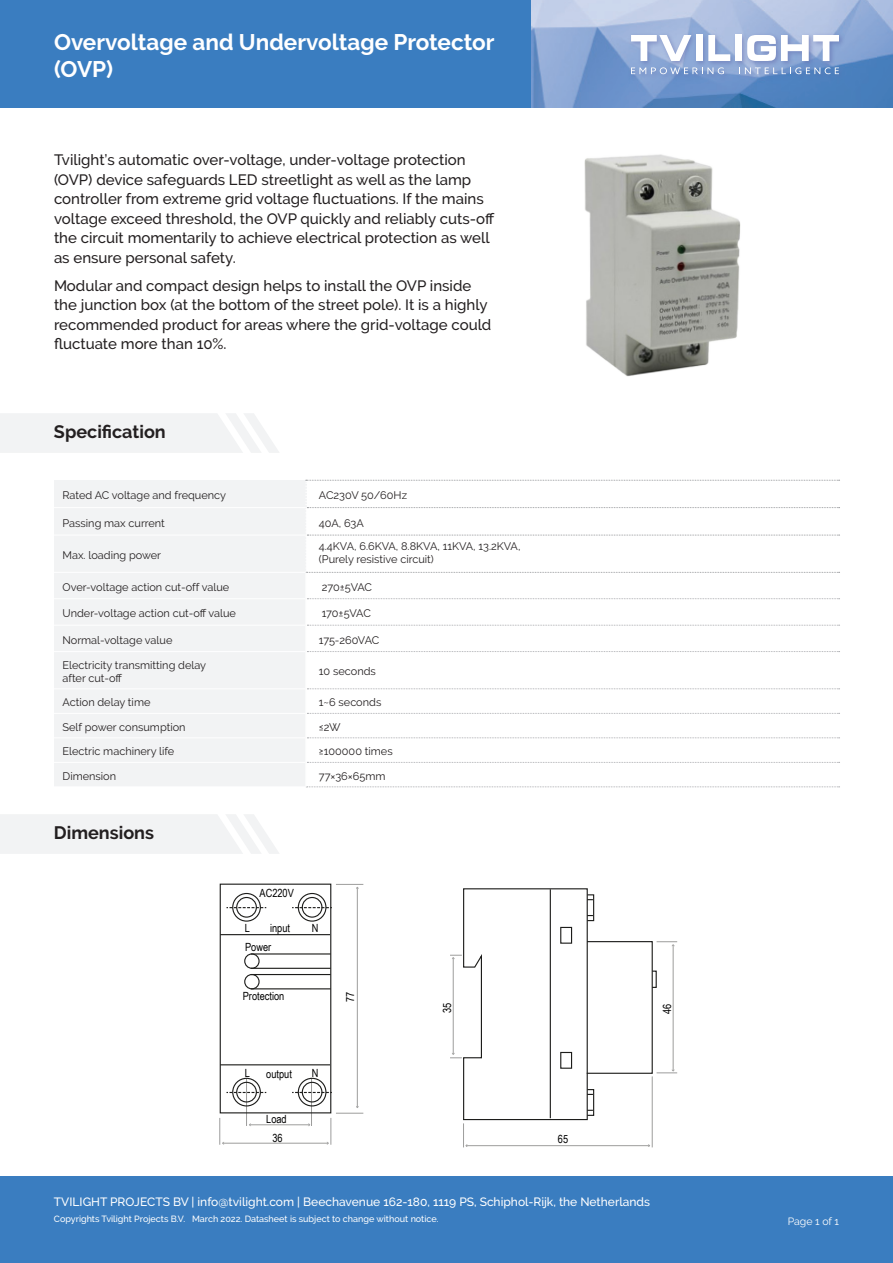
<style>
.page{position:relative;width:893px;height:1263px;background:#fff}
.page>*{position:absolute;margin:0;border:0;box-sizing:border-box;transform-origin:0 0}
.t1{font:700 22.5px "Raleway";color:#fff}
.t2{font:700 18px "Raleway";color:#231f20}
.t3{font:500 15px/19.5px "Raleway";color:#231f20}
.t4{font:500 12px "Raleway";color:#fff}
.t5{font:11.25px/19.4px "Arial Narrow";color:#000}
.t6{font:10.95px "Raleway";color:#231f20}
.t7{font:10.95px "Raleway";letter-spacing:-.02em;color:#231f20}
.t8{font:10.5px "Raleway";letter-spacing:-.005em;color:#fff}
.t9{font:500 9px "Raleway";color:#fff}
</style>
<div class="page">
<img style="left:530px;top:0;width:363px;height:107px">
<div style="left:0;top:1176px;width:893px;height:87px;background:#3a7dc0"></div>
<div style="left:0;top:0;width:530px;height:107px;background:#3a7dc0"></div>
<div style="left:628px;top:32px;width:218px;height:49px;background:#5e67aa;opacity:.5"></div>
<svg style="left:708px;top:35px;width:22px;height:26px"></svg>
<div style="left:735px;top:35px;width:7px;height:26px;background:#fff"></div>
<div style="left:696px;top:35px;width:6px;height:26px;background:#fff"></div>
<svg style="left:631px;top:35px;width:60px;height:26px"></svg>
<svg style="left:747px;top:35px;width:92px;height:26px"></svg>
<svg style="left:631px;top:67px;width:93px;height:7px"></svg>
<svg style="left:739px;top:67px;width:100px;height:7px"></svg>
<svg style="left:0;top:413px;width:279px;height:40px"></svg>
<svg style="left:0;top:814px;width:279px;height:40px"></svg>
<img style="left:584px;top:154px;width:157px;height:223px">
<div style="left:54px;top:480px;width:252px;height:28px;background:#f2f3f4"></div>
<div style="left:54px;top:508px;width:251px;height:278px;background:#f2f3f4"></div>
<hr style="left:54px;top:535px;width:251px;height:1px;background:#fff">
<hr style="left:54px;top:572px;width:252px;height:1px;background:#fff">
<svg style="left:307px;top:625px;width:533px;height:1px"></svg>
<svg style="left:307px;top:651px;width:533px;height:1px"></svg>
<svg style="left:307px;top:688px;width:533px;height:1px"></svg>
<svg style="left:307px;top:713px;width:533px;height:1px"></svg>
<svg style="left:307px;top:737px;width:533px;height:1px"></svg>
<svg style="left:307px;top:762px;width:533px;height:1px"></svg>
<svg style="left:306px;top:786px;width:534px;height:1px"></svg>
<svg style="left:307px;top:598px;width:533px;height:1px"></svg>
<hr style="left:54px;top:507px;width:251px;height:1px;background:#fff">
<svg style="left:305px;top:480px;width:535px;height:93px"></svg>
<hr style="left:54px;top:598px;width:251px;height:1px;background:#fff">
<hr style="left:54px;top:625px;width:251px;height:1px;background:#fff">
<hr style="left:54px;top:651px;width:251px;height:1px;background:#fff">
<hr style="left:54px;top:688px;width:251px;height:1px;background:#fff">
<hr style="left:54px;top:713px;width:251px;height:1px;background:#fff">
<hr style="left:54px;top:737px;width:251px;height:1px;background:#fff">
<hr style="left:54px;top:762px;width:251px;height:1px;background:#fff">
<hr style="left:246px;top:1078px;width:1px;height:48px;background:#9d9d9c">
<hr style="left:311px;top:1078px;width:1px;height:48px;background:#9d9d9c">
<hr style="left:250px;top:1124px;width:59px;height:1px;background:#9d9d9c">
<hr style="left:652px;top:1076px;width:1px;height:71px;background:#9d9d9c">
<div style="left:220px;top:883px;width:111px;height:230px;border:1px solid #1d1d1b"></div>
<hr style="left:220px;top:934px;width:110px;height:1px;background:#1d1d1b">
<hr style="left:220px;top:1064px;width:110px;height:1px;background:#1d1d1b">
<div style="left:236px;top:897px;width:21px;height:21px;border:1px solid #1d1d1b;border-radius:50%"></div>
<svg style="left:226px;top:907px;width:40px;height:1px"></svg>
<div style="left:232px;top:893px;width:29px;height:29px;border:1px solid #1d1d1b;border-radius:50%"></div>
<div style="left:302px;top:897px;width:20px;height:21px;border:1px solid #1d1d1b;border-radius:50%"></div>
<svg style="left:292px;top:907px;width:40px;height:1px"></svg>
<div style="left:298px;top:893px;width:28px;height:29px;border:1px solid #1d1d1b;border-radius:50%"></div>
<div style="left:236px;top:1082px;width:21px;height:20px;border:1px solid #1d1d1b;border-radius:50%"></div>
<svg style="left:226px;top:1092px;width:40px;height:1px"></svg>
<div style="left:232px;top:1078px;width:29px;height:28px;border:1px solid #1d1d1b;border-radius:50%"></div>
<div style="left:302px;top:1082px;width:20px;height:20px;border:1px solid #1d1d1b;border-radius:50%"></div>
<svg style="left:292px;top:1092px;width:40px;height:1px"></svg>
<div style="left:298px;top:1078px;width:28px;height:28px;border:1px solid #1d1d1b;border-radius:50%"></div>
<hr style="left:251px;top:953px;width:80px;height:1px;background:#1d1d1b">
<hr style="left:251px;top:968px;width:80px;height:1px;background:#1d1d1b">
<div style="left:244px;top:953px;width:16px;height:16px;border:1px solid #1d1d1b;border-radius:50%"></div>
<hr style="left:251px;top:974px;width:80px;height:1px;background:#1d1d1b">
<hr style="left:251px;top:988px;width:80px;height:1px;background:#1d1d1b">
<div style="left:244px;top:974px;width:16px;height:15px;border:1px solid #1d1d1b;border-radius:50%"></div>
<hr style="left:223px;top:1143px;width:105px;height:1px;background:#9d9d9c">
<hr style="left:357px;top:887px;width:1px;height:220px;background:#9d9d9c">
<svg style="left:336px;top:884px;width:27px;height:5px"></svg>
<svg style="left:219px;top:1118px;width:5px;height:27px"></svg>
<svg style="left:327px;top:1106px;width:36px;height:39px"></svg>
<div style="left:587px;top:894px;width:7px;height:27px;border:1px solid #1d1d1b"></div>
<div style="left:587px;top:1089px;width:7px;height:27px;border:1px solid #1d1d1b"></div>
<div style="left:586px;top:941px;width:67px;height:133px;border:1px solid #1d1d1b"></div>
<div style="left:651px;top:970px;width:6px;height:18px;border:1px solid #1d1d1b"></div>
<hr style="left:673px;top:945px;width:1px;height:126px;background:#9d9d9c">
<svg style="left:657px;top:941px;width:20px;height:5px"></svg>
<svg style="left:657px;top:1069px;width:20px;height:4px"></svg>
<hr style="left:466px;top:1145px;width:183px;height:1px;background:#9d9d9c">
<svg style="left:450px;top:888px;width:143px;height:259px"></svg>
<p class="t1" style="left:54px;top:29px;width:442px">Overvoltage and Undervoltage Protector</p>
<p class="t1" style="left:54px;top:56px;width:61px">(OVP)</p>
<p class="t3" style="left:54px;top:150px;width:442px">Tvilight’s automatic over-voltage, under-voltage protection (OVP) device safeguards LED streetlight as well as the lamp controller from extreme grid voltage fluctuations. If the mains voltage exceed threshold, the OVP quickly and reliably cuts-off the circuit momentarily to achieve electrical protection as well as ensure personal safety.</p>
<p class="t3" style="left:54px;top:276px;width:439px">Modular and compact design helps to install the OVP inside the junction box (at the bottom of the street pole). It is a highly recommended product for areas where the grid-voltage could fluctuate more than 10%.</p>
<p class="t2" style="left:54px;top:422px;width:113px">Specification</p>
<p class="t6" style="left:63px;top:489px;width:165px">Rated AC voltage and frequency</p>
<p class="t6" style="left:319px;top:489px;width:90px">AC230V 50/60Hz</p>
<p class="t6" style="left:63px;top:516px;width:104px">Passing max current</p>
<p class="t6" style="left:319px;top:516px;width:46px">40A, 63A</p>
<p class="t6" style="left:63px;top:549px;width:100px">Max. loading power</p>
<p class="t6" style="left:319px;top:540px;width:203px">4.4KVA, 6.6KVA, 8.8KVA, 11KVA, 13.2KVA,</p>
<p class="t6" style="left:319px;top:553px;width:116px">(Purely resistive circuit)</p>
<p class="t6" style="left:63px;top:580px;width:168px">Over-voltage action cut-off value</p>
<p class="t6" style="left:319px;top:580px;width:55px">＞ 270±5VAC</p>
<p class="t6" style="left:63px;top:607px;width:175px">Under-voltage action cut-off value</p>
<p class="t6" style="left:322px;top:607px;width:51px">170±5VAC</p>
<p class="t6" style="left:63px;top:633px;width:112px">Normal-voltage value</p>
<p class="t7" style="left:319px;top:633px;width:62px">175-260VAC</p>
<p class="t6" style="left:63px;top:658px;width:145px">Electricity transmitting delay</p>
<p class="t6" style="left:63px;top:672px;width:61px">after cut-off</p>
<p class="t6" style="left:319px;top:665px;width:58px">10 seconds</p>
<p class="t6" style="left:63px;top:696px;width:90px">Action delay time</p>
<p class="t6" style="left:319px;top:696px;width:64px">1~6 seconds</p>
<p class="t6" style="left:63px;top:720px;width:125px">Self power consumption</p>
<p class="t6" style="left:319px;top:720px;width:23px">≤2W</p>
<p class="t6" style="left:63px;top:745px;width:113px">Electric machinery life</p>
<p class="t6" style="left:319px;top:745px;width:75px">≥100000 times</p>
<p class="t6" style="left:63px;top:769px;width:55px">Dimension</p>
<p class="t6" style="left:319px;top:769px;width:68px">77×36×65mm</p>
<p class="t2" style="left:54px;top:823px;width:102px">Dimensions</p>
<p class="t5" style="left:260px;top:883px;width:36px">AC220V</p>
<p class="t5" style="left:245px;top:917px;width:47px;text-indent:25px">input<br>Power</p>
<p class="t5" style="left:245px;top:918px;width:7px">L</p>
<p class="t5" style="left:243px;top:985px;width:43px">Protection</p>
<p class="t5" style="left:312px;top:918px;width:8px">N</p>
<p class="t5" style="left:245px;top:1063px;width:7px">L</p>
<p class="t5" style="left:312px;top:1063px;width:8px">N</p>
<p class="t5" style="left:266px;top:1064px;width:27px">output</p>
<p class="t5" style="left:266px;top:1109px;width:22px;line-height:18.9px;text-align:center">Load<br>36</p>
<p class="t5" style="left:340px;top:1002px;width:12px;rotate:-90deg">77</p>
<p class="t5" style="left:437px;top:1013px;width:12px;rotate:-90deg">35</p>
<p class="t5" style="left:657px;top:1014px;width:12px;rotate:-90deg">46</p>
<p class="t5" style="left:558px;top:1128px;width:12px">65</p>
<p class="t4" style="left:54px;top:1195px;width:598px">TVILIGHT PROJECTS BV | info@tvilight.com | Beechavenue 162-180, 1119 PS, Schiphol-Rijk, the Netherlands</p>
<p class="t9" style="left:54px;top:1214px;width:386px">Copyrights Tvilight Projects B.V. March 2022. Datasheet is subject to change without notice.</p>
<p class="t8" style="left:788px;top:1215px;width:53px">Page 1 of 1</p>
</div>
